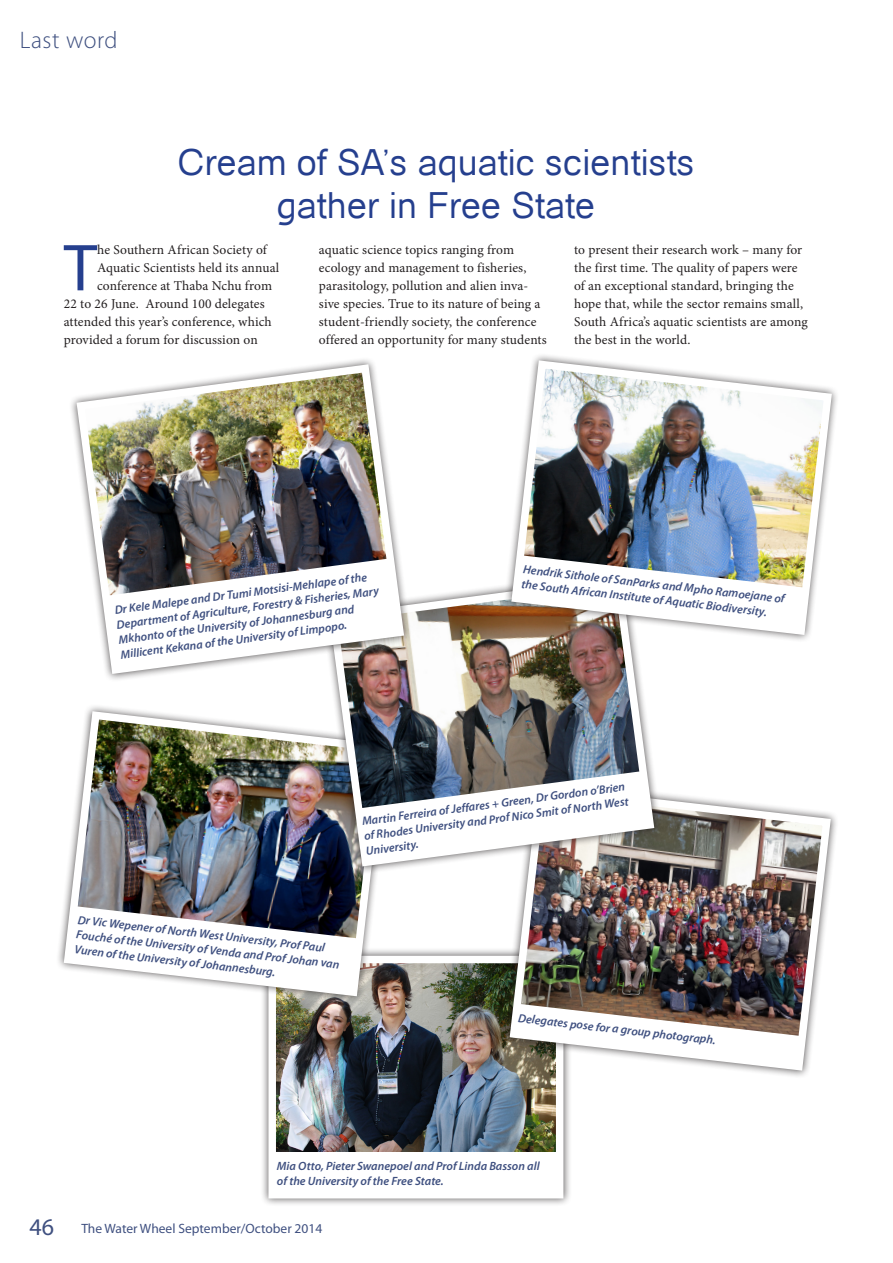
<style>
.page{position:relative;width:893px;height:1263px;background:#fff}
.page>*{position:absolute;margin:0;border:0;box-sizing:border-box;transform-origin:0 0}
.drop_cap_2{font:66.9px "Myriad Pro";color:#253f8e}
.Headline_new{font:36px "Catriel";color:#253f8e}
.t1{font:300 24px "Myriad Pro";letter-spacing:.025em;color:#3f5080}
.drop_cap_2-2{font:13.5px/18px "Minion Pro";letter-spacing:.01em;color:#231f20}
.top_bar{font:13.5px "Myriad Pro";color:#3f5080}
.t2{font:italic 600 12px/15px "Myriad Pro";color:#3f5080}
.s1{font-size:24px}
</style>
<div class="page">
<div style="left:260px;top:947px;width:312px;height:260px;background:#231f20;opacity:.75"></div>
<div style="left:272px;top:959px;width:288px;height:236px;background:#fff"></div>
<img style="left:277px;top:965px;width:277px;height:186px">
<div style="left:268px;top:956px;width:295px;height:242px;border:8px solid #fff"></div>
<div style="left:502px;top:778px;width:336px;height:300px;background:#231f20;opacity:.75"></div>
<img style="left:505px;top:781px;width:330px;height:294px">
<div style="left:56px;top:703px;width:337px;height:301px;background:#231f20;opacity:.75"></div>
<img style="left:60px;top:707px;width:330px;height:293px">
<div style="left:322px;top:569px;width:340px;height:305px;background:#231f20;opacity:.75"></div>
<img style="left:325px;top:573px;width:333px;height:298px">
<div style="left:504px;top:353px;width:335px;height:290px;background:#231f20;opacity:.75"></div>
<img style="left:507px;top:356px;width:329px;height:283px">
<div style="left:69px;top:357px;width:343px;height:325px;background:#231f20;opacity:.75"></div>
<img style="left:72px;top:360px;width:336px;height:318px">
<h3 class="t1" style="left:20px;top:26px;width:99px">Last word</h3>
<p class="Headline_new" style="left:177px;top:141px;width:519px">Cream of SA’s aquatic scientists</p>
<p class="Headline_new" style="left:277px;top:184px;width:320px">gather in Free State</p>
<p class="drop_cap_2" style="left:64px;top:227px;width:35px">T</p>
<p class="drop_cap_2-2" style="left:97px;top:241px;width:171px">he Southern African Society of</p>
<p class="drop_cap_2-2" style="left:97px;top:259px;width:184px">Aquatic Scientists held its annual</p>
<p class="drop_cap_2-2" style="left:97px;top:277px;width:176px">conference at Thaba Nchu from</p>
<p class="drop_cap_2-2" style="left:64px;top:295px;width:202px">22 to 26 June. Around 100 delegates</p>
<p class="drop_cap_2-2" style="left:64px;top:313px;width:210px">attended this year’s conference, which</p>
<p class="drop_cap_2-2" style="left:64px;top:331px;width:196px">provided a forum for discussion on</p>
<p class="drop_cap_2-2" style="left:319px;top:241px;width:229px">aquatic science topics ranging from ecology and management to fisheries, parasitology, pollution and alien inva&shy;sive species. True to its nature of being a student-friendly society, the conference offered an opportunity for many students</p>
<p class="drop_cap_2-2" style="left:574px;top:241px;width:235px">to present their research work – many for the first time. The quality of papers were of an exceptional standard, bringing the hope that, while the sector remains small, South Africa’s aquatic scientists are among the best in the world.</p>
<p class="t2" style="left:114px;top:601px;width:266px;rotate:-7deg">Dr Kele Malepe and Dr Tumi Motsisi-Mehlape of the Department of Agriculture, Forestry &amp; Fisheries, Mary Mkhonto of the University of Johannesburg and Millicent Kekana of the University of Limpopo.</p>
<p class="t2" style="left:524px;top:562px;width:265px;rotate:6deg">Hendrik Sithole of SanParks and Mpho Ramoejane of the South African Institute of Aquatic Biodiversity.</p>
<p class="t2" style="left:361px;top:812px;width:268px;line-height:15.5px;rotate:-7deg">Martin Ferreira of Jeffares + Green, Dr Gordon o’Brien of Rhodes University and Prof Nico Smit of North West<br>University.</p>
<p class="t2" style="left:78px;top:913px;width:266px;rotate:6deg">Dr Vic Wepener of North West University, Prof Paul<br>Fouché of the University of Venda and Prof Johan van<br>Vuren of the University of Johannesburg.</p>
<p class="t2" style="left:519px;top:1011px;width:200px;rotate:6deg">Delegates pose for a group photograph.</p>
<p class="t2" style="left:277px;top:1158px;width:264px">Mia Otto, Pieter Swanepoel and Prof Linda Basson all of the University of the Free State.</p>
<p class="top_bar" style="left:30px;top:1220px;width:294px"><span class="s1">46</span> The Water Wheel September/October 2014</p>
</div>
